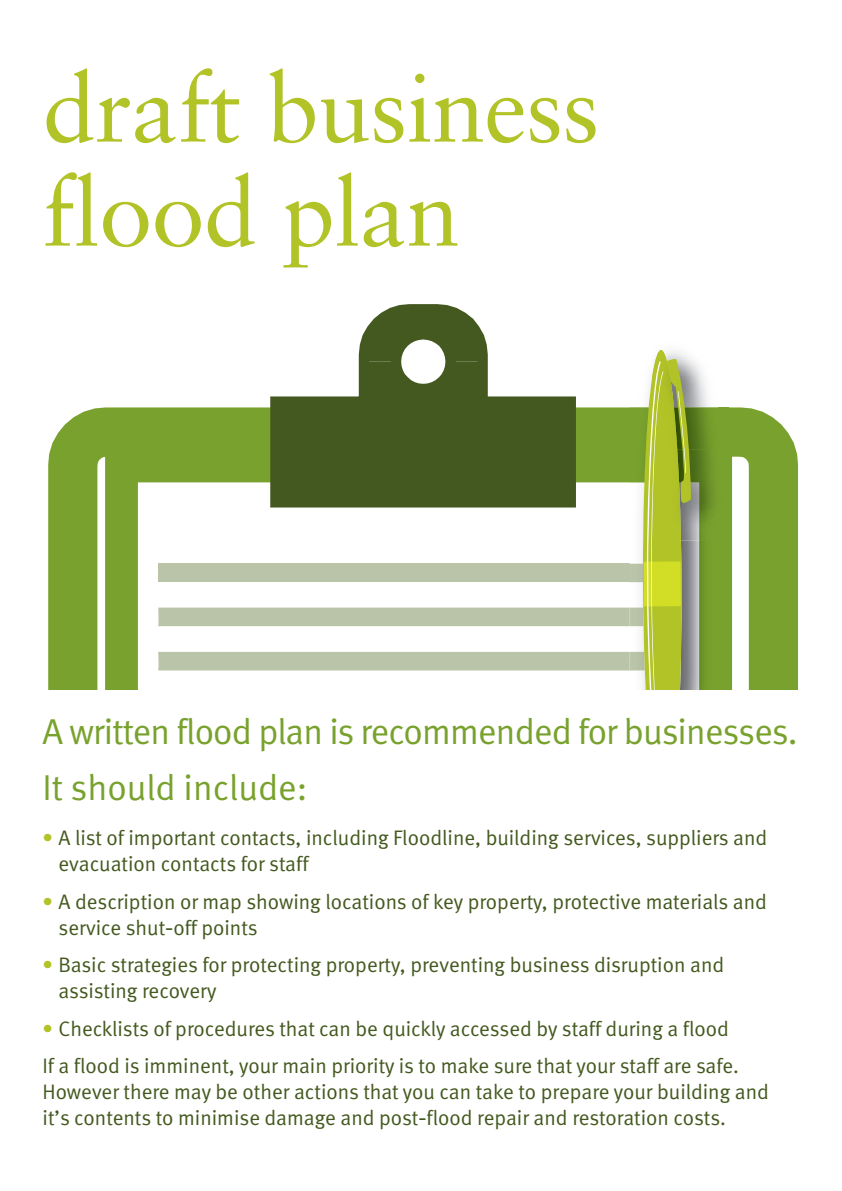
<style>
.page{position:relative;width:842px;height:1191px;background:#fff}
.page>*{position:absolute;margin:0;border:0;box-sizing:border-box;transform-origin:0 0}
.t1{font:96px/104px "EA Sabon Roman";letter-spacing:-.01em;color:#b1c326}
.t2{font:36px/56.6px "EA Meta Normal Roman";letter-spacing:-.02em;color:#78a22d}
.t3{font:21px/26px "EA Meta Normal Roman";color:#44591f}
.s1{font-family:"Helvetica Neue";color:#b1c326}
.s2{font-family:"Helvetica Neue"}
</style>
<div class="page">
<svg style="left:48px;top:304px;width:750px;height:386px"></svg>
<h1 class="t1" style="left:43px;top:55px;width:558px">draft business flood plan</h1>
<h2 class="t2" style="left:43px;top:702px;width:757px">A written flood plan is recommended for businesses.<br>It should include:</h2>
<p class="t3" style="left:59px;top:825px;width:710px;text-indent:-16px"><span class="s1">•</span> A list of important contacts, including Floodline, building services, suppliers and evacuation contacts for staff</p>
<p class="t3" style="left:59px;top:888px;width:710px;text-indent:-16px"><span class="s1">•</span> A description or map showing locations of key property, protective materials and service shut<span class="s2">-</span>off points</p>
<p class="t3" style="left:59px;top:951px;width:667px;text-indent:-16px"><span class="s1">•</span> Basic strategies for protecting property, preventing business disruption and assisting recovery</p>
<p class="t3" style="left:43px;top:1009px;width:698px;line-height:37.4px"><span class="s1">•</span> Checklists of procedures that can be quickly accessed by staff during a flood<br>If a flood is imminent, your main priority is to make sure that your staff are safe.</p>
<p class="t3" style="left:43px;top:1078px;width:728px">However there may be other actions that you can take to prepare your building and it’s contents to minimise damage and post<span class="s2">-</span>flood repair and restoration costs.</p>
</div>
